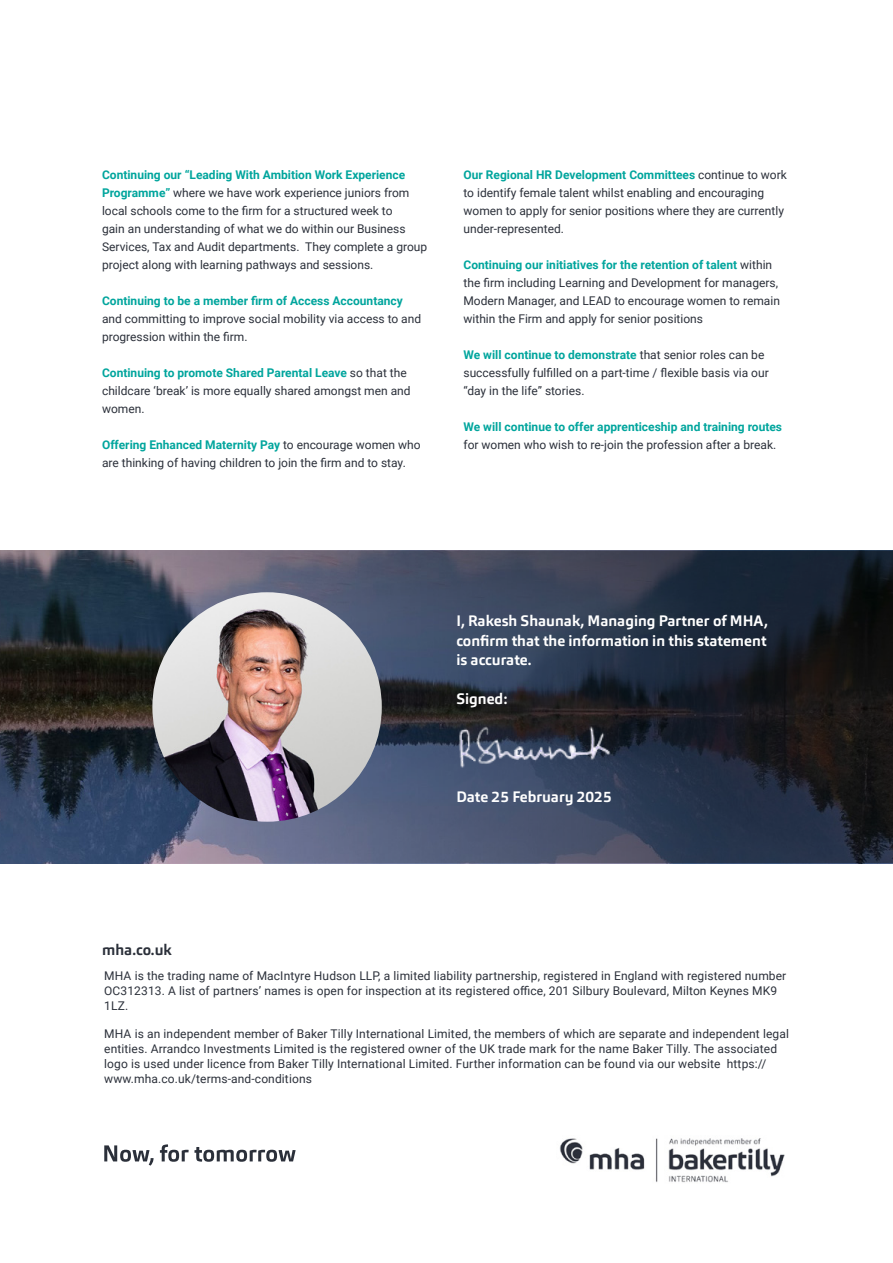
<style>
.page{position:relative;width:893px;height:1263px;background:#fff}
.page>*{position:absolute;margin:0;border:0;box-sizing:border-box;transform-origin:0 0}
.t1{font:700 15px/19.5px "Carnac";color:#fff;text-align:justify}
.t2{font:700 15px "Carnac";color:#2b303a}
.t3{font:12px/18px "Roboto";color:#2b303a}
.t4{font:700 12px "Roboto";color:#00a59d}
.s1{font-weight:700;color:#00a59d}
</style>
<div class="page">
<svg style="left:0;top:551px;width:893px;height:312px;background:#31394a"></svg>
<img style="left:152px;top:592px;width:230px;height:230px;border-radius:115px">
<img style="left:455px;top:722px;width:172px;height:63px">
<svg style="left:104px;top:1144px;width:192px;height:22px"></svg>
<img style="left:559px;top:1138px;width:226px;height:45px">
<p class="t3" style="left:102px;top:165px;width:327px"><span class="s1">Continuing our “Leading With Ambition Work Experience Programme”</span> where we have work experience juniors from local schools come to the firm for a structured week to<br>gain an understanding of what we do within our Business Services, Tax and Audit departments. They complete a group project along with learning pathways and sessions.</p>
<p class="t4" style="left:102px;top:292px;width:302px">Continuing to be a member firm of Access Accountancy</p>
<p class="t3" style="left:102px;top:309px;width:321px">and committing to improve social mobility via access to and progression within the firm.</p>
<p class="t3" style="left:102px;top:363px;width:310px"><span class="s1">Continuing to promote Shared Parental Leave</span> so that the childcare ‘break’ is more equally shared amongst men and women.</p>
<p class="t3" style="left:102px;top:435px;width:320px"><span class="s1">Offering Enhanced Maternity Pay</span> to encourage women who are thinking of having children to join the firm and to stay.</p>
<p class="t3" style="left:463px;top:165px;width:325px"><span class="s1">Our Regional HR Development Committees</span> continue to work to identify female talent whilst enabling and encouraging women to apply for senior positions where they are currently under-represented.</p>
<p class="t3" style="left:463px;top:255px;width:318px"><span class="s1">Continuing our initiatives for the retention of talent</span> within the firm including Learning and Development for managers, Modern Manager, and LEAD to encourage women to remain within the Firm and apply for senior positions</p>
<p class="t3" style="left:463px;top:345px;width:307px"><span class="s1">We will continue to demonstrate</span> that senior roles can be successfully fulfilled on a part-time / flexible basis via our “day in the life” stories.</p>
<p class="t4" style="left:463px;top:418px;width:320px">We will continue to offer apprenticeship and training routes</p>
<p class="t3" style="left:463px;top:435px;width:314px">for women who wish to re-join the profession after a break.</p>
<p class="t2" style="left:102px;top:940px;width:71px">mha.co.uk</p>
<p class="t1" style="left:456px;top:611px;width:313px">I, Rakesh Shaunak, Managing Partner of MHA, confirm that the information in this statement is accurate.</p>
<p class="t1" style="left:456px;top:689px;width:52px">Signed:</p>
<p class="t1" style="left:456px;top:787px;width:157px">Date 25 February 2025</p>
<p class="t3" style="left:104px;top:968px;width:684px;line-height:15px">MHA is the trading name of MacIntyre Hudson LLP, a limited liability partnership, registered in England with registered number<br>OC312313. A list of partners’ names is open for inspection at its registered office, 201 Silbury Boulevard, Milton Keynes MK9<br>1LZ.</p>
<p class="t3" style="left:104px;top:1025px;width:686px;line-height:15px">MHA is an independent member of Baker Tilly International Limited, the members of which are separate and independent legal entities. Arrandco Investments Limited is the registered owner of the UK trade mark for the name Baker Tilly. The associated logo is used under licence from Baker Tilly International Limited. Further information can be found via our website https:// www.mha.co.uk/terms-and-conditions</p>
</div>
